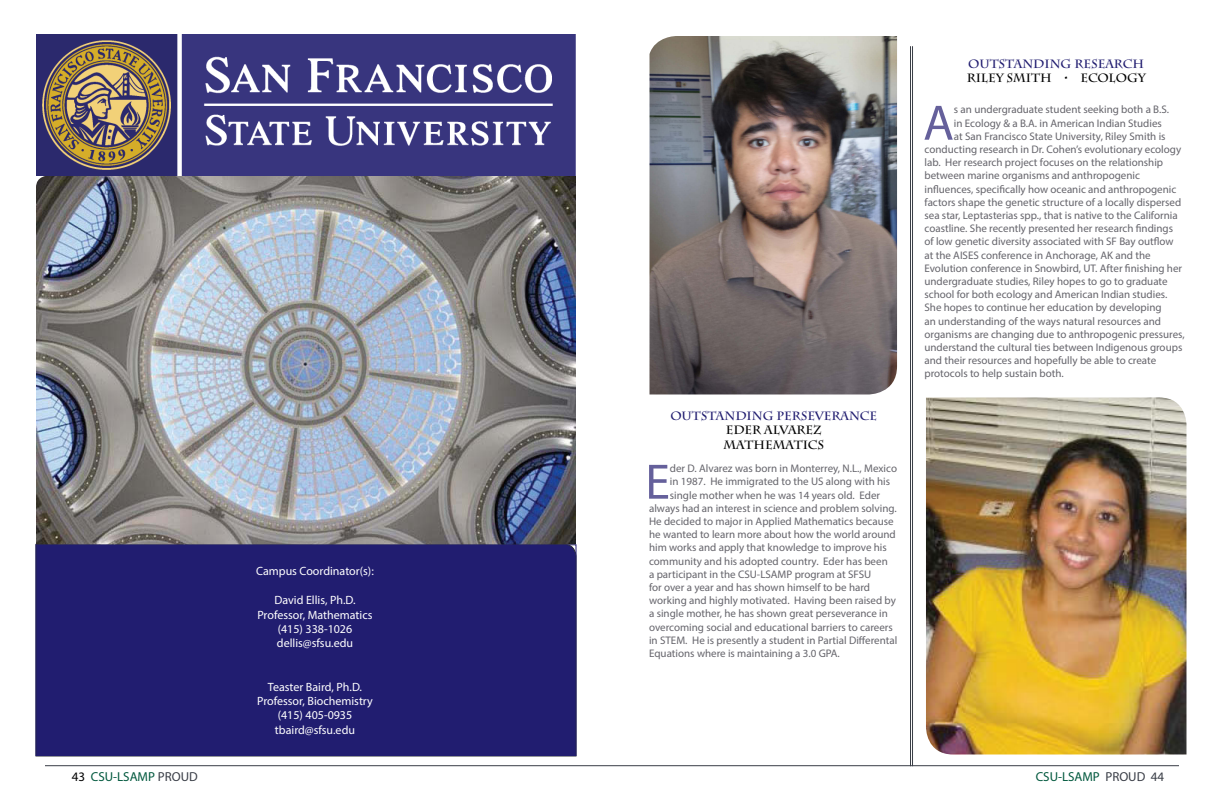
<style>
.page{position:relative;width:1224px;height:792px;background:#fff}
.page>*{position:absolute;margin:0;border:0;box-sizing:border-box;transform-origin:0 0}
.t1{font:50.2px "Myriad Pro";color:#65609b}
.t2{font:13px "Myriad Pro";color:#00583d}
.t3{font:12px/14.4px "Myriad Pro";color:#fff;text-align:center}
.t4{font:700 12px "Charlemagne Std";color:#211d70}
.t5{font:700 12px/14.4px "Charlemagne Std";color:#000}
.t6{font:11px "Myriad Pro";color:#65646b}
.s1{color:#000}
.s2{color:#393d46}
</style>
<div class="page">
<hr style="left:45px;top:765px;width:1134px;height:1px;background:#393d46">
<div style="left:35px;top:543px;width:542px;height:214px;background:#211d70"></div>
<div style="left:36px;top:544px;width:540px;height:212px;border:1px solid #211d70"></div>
<img style="left:650px;top:36px;width:247px;height:358px">
<img style="left:926px;top:398px;width:260px;height:356px">
<hr style="left:912px;top:46px;width:1px;height:720px;background:#393d46">
<hr style="left:910px;top:46px;width:1px;height:720px;background:#393d46">
<img style="left:36px;top:35px;width:540px;height:509px">
<p class="t4" style="left:968px;top:56px;width:178px">OUTSTANDING RESEARCH</p>
<p class="t5" style="left:967px;top:71px;width:181px">RILEY SMITH • ECOLOGY</p>
<p class="t3" style="left:256px;top:564px;width:119px">Campus Coordinator(s):</p>
<p class="t3" style="left:257px;top:593px;width:117px">David Ellis, Ph.D.<br>Professor, Mathematics (415) 338-1026 dellis@sfsu.edu</p>
<p class="t3" style="left:257px;top:679px;width:117px">Teaster Baird, Ph.D.<br>Professor, Biochemistry (415) 405-0935 tbaird@sfsu.edu</p>
<p class="t4" style="left:670px;top:409px;width:208px">OUTSTANDING PERSEVERANCE</p>
<p class="t5" style="left:723px;top:423px;width:102px">EDER ALVAREZ<br>MATHEMATICS</p>
<h1 class="t1" style="left:645px;top:451px;width:26px">E</h1>
<p class="t6" style="left:670px;top:462px;width:229px">der D. Alvarez was born in Monterrey, N.L., Mexico</p>
<p class="t6" style="left:670px;top:475px;width:222px">in 1987. He immigrated to the US along with his</p>
<p class="t6" style="left:670px;top:488px;width:212px">single mother when he was 14 years old. Eder</p>
<p class="t6" style="left:649px;top:501px;width:249px">always had an interest in science and problem solving.</p>
<p class="t6" style="left:649px;top:515px;width:246px">He decided to major in Applied Mathematics because</p>
<p class="t6" style="left:649px;top:528px;width:248px">he wanted to learn more about how the world around</p>
<p class="t6" style="left:649px;top:541px;width:239px">him works and apply that knowledge to improve his</p>
<p class="t6" style="left:649px;top:554px;width:240px">community and his adopted country. Eder has been</p>
<p class="t6" style="left:649px;top:567px;width:224px">a participant in the CSU-LSAMP program at SFSU</p>
<p class="t6" style="left:649px;top:581px;width:223px">for over a year and has shown himself to be hard</p>
<p class="t6" style="left:649px;top:594px;width:248px">working and highly motivated. Having been raised by</p>
<p class="t6" style="left:649px;top:607px;width:240px">a single mother, he has shown great perseverance in</p>
<p class="t6" style="left:649px;top:620px;width:245px">overcoming social and educational barriers to careers</p>
<p class="t6" style="left:649px;top:633px;width:250px">in STEM. He is presently a student in Partial Differental</p>
<p class="t6" style="left:649px;top:647px;width:192px">Equations where is maintaining a 3.0 GPA.</p>
<h1 class="t1" style="left:923px;top:92px;width:32px">A</h1>
<p class="t6" style="left:954px;top:103px;width:217px">s an undergraduate student seeking both a B.S.</p>
<p class="t6" style="left:954px;top:116px;width:210px">in Ecology &amp; a B.A. in American Indian Studies</p>
<p class="t6" style="left:954px;top:129px;width:213px">at San Francisco State University, Riley Smith is</p>
<p class="t6" style="left:924px;top:142px;width:258px">conducting research in Dr. Cohen’s evolutionary ecology</p>
<p class="t6" style="left:924px;top:156px;width:240px">lab. Her research project focuses on the relationship</p>
<p class="t6" style="left:924px;top:169px;width:217px">between marine organisms and anthropogenic</p>
<p class="t6" style="left:924px;top:182px;width:253px">influences, specifically how oceanic and anthropogenic</p>
<p class="t6" style="left:924px;top:195px;width:258px">factors shape the genetic structure of a locally dispersed</p>
<p class="t6" style="left:924px;top:208px;width:255px">sea star, Leptasterias spp., that is native to the California</p>
<p class="t6" style="left:924px;top:222px;width:250px">coastline. She recently presented her research findings</p>
<p class="t6" style="left:924px;top:235px;width:251px">of low genetic diversity associated with SF Bay outflow</p>
<p class="t6" style="left:924px;top:248px;width:228px">at the AISES conference in Anchorage, AK and the</p>
<p class="t6" style="left:924px;top:261px;width:259px">Evolution conference in Snowbird, UT. After finishing her</p>
<p class="t6" style="left:924px;top:274px;width:245px">undergraduate studies, Riley hopes to go to graduate</p>
<p class="t6" style="left:924px;top:288px;width:244px">school for both ecology and American Indian studies.</p>
<p class="t6" style="left:924px;top:301px;width:239px">She hopes to continue her education by developing</p>
<p class="t6" style="left:924px;top:314px;width:238px">an understanding of the ways natural resources and</p>
<p class="t6" style="left:924px;top:327px;width:262px">organisms are changing due to anthropogenic pressures,</p>
<p class="t6" style="left:924px;top:340px;width:259px">understand the cultural ties between Indigenous groups</p>
<p class="t6" style="left:924px;top:354px;width:233px">and their resources and hopefully be able to create</p>
<p class="t6" style="left:924px;top:367px;width:141px">protocols to help sustain both.</p>
<p class="t2" style="left:72px;top:768px;width:127px"><span class="s1">43</span> CSU-LSAMP <span class="s2">PROUD</span></p>
<p class="t2" style="left:1036px;top:768px;width:130px">CSU-LSAMP <span class="s2">PROUD 44</span></p>
</div>
